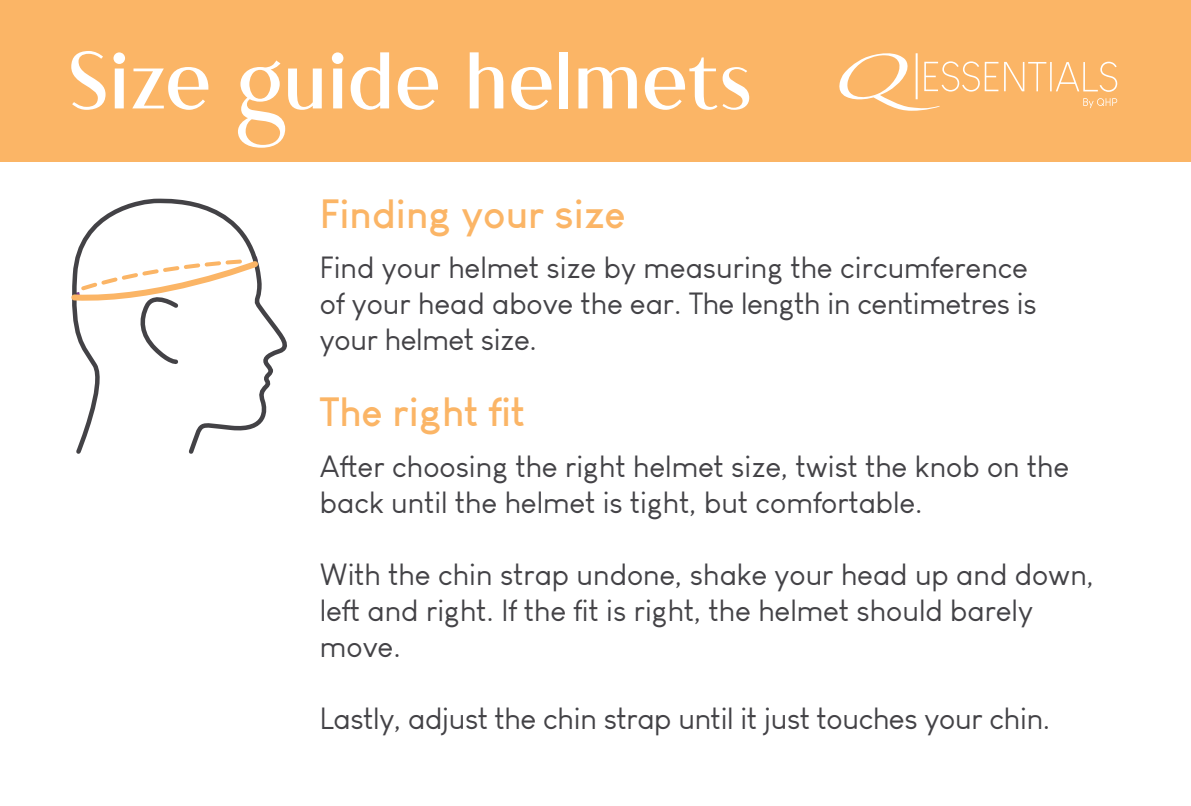
<style>
.page{position:relative;width:1191px;height:806px;background:#fff}
.page>*{position:absolute;margin:0;border:0;box-sizing:border-box;transform-origin:0 0}
.t1{font:72px "Romelio Sans";letter-spacing:-.03em;color:#fff}
.t2{font:700 40px "Louis George Cafe";color:#fbb566}
.t3{font:30px/36px "Louis George Cafe";color:#434246}
</style>
<div class="page">
<svg style="left:72px;top:198px;width:215px;height:256px"></svg>
<svg style="left:71px;top:254px;width:191px;height:49px"></svg>
<div style="left:0;top:0;width:1191px;height:161px;background:#fbb566"></div>
<svg style="left:1004px;top:62px;width:113px;height:30px"></svg>
<svg style="left:839px;top:53px;width:159px;height:58px"></svg>
<hr style="left:915px;top:53px;width:2px;height:46px;background:#fff">
<svg style="left:1083px;top:98px;width:34px;height:10px"></svg>
<p class="t1" style="left:65px;top:41px;width:690px">Size guide helmets</p>
<p class="t2" style="left:320px;top:188px;width:307px">Finding your size</p>
<p class="t3" style="left:320px;top:249px;width:709px">Find your helmet size by measuring the circumference</p>
<p class="t3" style="left:320px;top:285px;width:718px">of your head above the ear. The length in centimetres is your helmet size.</p>
<p class="t2" style="left:320px;top:386px;width:207px">The right fit</p>
<p class="t3" style="left:320px;top:448px;width:751px">After choosing the right helmet size, twist the knob on the back until the helmet is tight, but comfortable.</p>
<p class="t3" style="left:320px;top:556px;width:775px">With the chin strap undone, shake your head up and down, left and right. If the fit is right, the helmet should barely move.</p>
<p class="t3" style="left:320px;top:700px;width:732px">Lastly, adjust the chin strap until it just touches your chin.</p>
</div>
